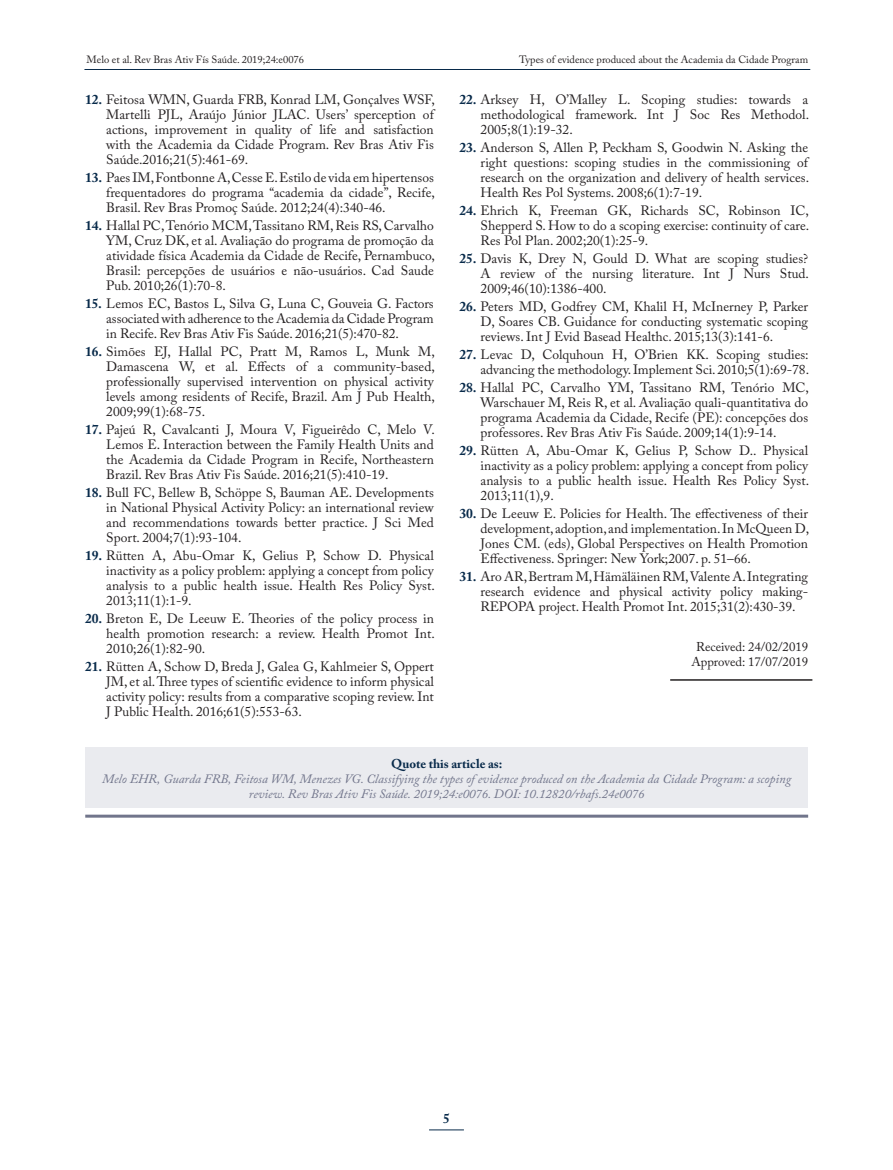
<style>
.page{position:relative;width:893px;height:1170px;background:#fff}
.page>*{position:absolute;margin:0;border:0;box-sizing:border-box;transform-origin:0 0}
.t1{font:13.5px/15px "Adobe Caslon Pro";color:#231f20;text-align:justify}
.t2{font:700 13.5px "Adobe Caslon Pro";color:#082a4a}
.t3{font:italic 12.75px/15px "Adobe Caslon Pro";color:#71758b;text-align:center}
.t4{font:12.75px/15px "Adobe Caslon Pro";color:#231f20;text-align:center}
.t5{font:700 12.75px "Adobe Caslon Pro";color:#082a4a}
.t6{font:10.5px "Adobe Caslon Pro";color:#231f20}
.s1{font-weight:700;color:#082a4a}
</style>
<div class="page">
<hr style="left:429px;top:1129px;width:35px;height:1px;background:#082a4a">
<hr style="left:84px;top:69px;width:726px;height:1px;background:#082a4a">
<div style="left:85px;top:747px;width:723px;height:61px;background:#eaebef"></div>
<hr style="left:85px;top:814px;width:723px;height:3px;background:#71758b">
<hr style="left:670px;top:679px;width:142px;height:1px;background:#231f20">
<p class="t6" style="left:87px;top:53px;width:219px">Melo et al. Rev Bras Ativ Fís Saúde. 2019;24:e0076</p>
<p class="t6" style="left:519px;top:53px;width:291px">Types of evidence produced about the Academia da Cidade Program</p>
<p class="t1" style="left:106px;top:91px;width:330px;text-indent:-21px"><span class="s1">12.</span> Feitosa WMN, Guarda FRB, Konrad LM, Gonçalves WSF, Martelli PJL, Araújo Júnior JLAC. Users’ sperception of actions, improvement in quality of life and satisfaction with the Academia da Cidade Program. Rev Bras Ativ Fis Saúde.2016;21(5):461-69.</p>
<p class="t1" style="left:106px;top:169px;width:330px;text-indent:-21px"><span class="s1">13.</span> Paes IM, Fontbonne A, Cesse E. Estilo de vida em hipertensos frequentadores do programa “academia da cidade”, Recife, Brasil. Rev Bras Promoç Saúde. 2012;24(4):340-46.</p>
<p class="t1" style="left:106px;top:217px;width:330px;text-indent:-21px"><span class="s1">14.</span> Hallal PC, Tenório MCM, Tassitano RM, Reis RS, Carvalho YM, Cruz DK, et al. Avaliação do programa de promoção da atividade física Academia da Cidade de Recife, Pernambuco, Brasil: percepções de usuários e não-usuários. Cad Saude Pub. 2010;26(1):70-8.</p>
<p class="t1" style="left:106px;top:295px;width:329px;text-indent:-21px"><span class="s1">15.</span> Lemos EC, Bastos L, Silva G, Luna C, Gouveia G. Factors associated with adherence to the Academia da Cidade Program in Recife. Rev Bras Ativ Fis Saúde. 2016;21(5):470-82.</p>
<p class="t1" style="left:106px;top:343px;width:330px;text-indent:-21px"><span class="s1">16.</span> Simões EJ, Hallal PC, Pratt M, Ramos L, Munk M, Damascena W, et al. Effects of a community-based, professionally supervised intervention on physical activity levels among residents of Recife, Brazil. Am J Pub Health, 2009;99(1):68-75.</p>
<p class="t1" style="left:106px;top:421px;width:330px;text-indent:-21px"><span class="s1">17.</span> Pajeú R, Cavalcanti J, Moura V, Figueirêdo C, Melo V.<br>Lemos E. Interaction between the Family Health Units and the Academia da Cidade Program in Recife, Northeastern Brazil. Rev Bras Ativ Fis Saúde. 2016;21(5):410-19.</p>
<p class="t1" style="left:106px;top:484px;width:329px;text-indent:-21px"><span class="s1">18.</span> Bull FC, Bellew B, Schöppe S, Bauman AE. Developments in National Physical Activity Policy: an international review and recommendations towards better practice. J Sci Med Sport. 2004;7(1):93-104.</p>
<p class="t1" style="left:106px;top:547px;width:330px;text-indent:-21px"><span class="s1">19.</span> Rütten A, Abu-Omar K, Gelius P, Schow D. Physical inactivity as a policy problem: applying a concept from policy analysis to a public health issue. Health Res Policy Syst.<br>2013;11(1):1-9.</p>
<p class="t1" style="left:106px;top:610px;width:330px;text-indent:-21px"><span class="s1">20.</span> Breton E, De Leeuw E. Theories of the policy process in health promotion research: a review. Health Promot Int.<br>2010;26(1):82-90.</p>
<p class="t1" style="left:106px;top:658px;width:329px;text-indent:-21px"><span class="s1">21.</span> Rütten A, Schow D, Breda J, Galea G, Kahlmeier S, Oppert JM, et al. Three types of scientific evidence to inform physical activity policy: results from a comparative scoping review. Int J Public Health. 2016;61(5):553-63.</p>
<p class="t1" style="left:481px;top:91px;width:330px;text-indent:-21px"><span class="s1">22.</span> Arksey H, O’Malley L. Scoping studies: towards a methodological framework. Int J Soc Res Methodol.<br>2005;8(1):19-32.</p>
<p class="t1" style="left:481px;top:139px;width:330px;text-indent:-21px"><span class="s1">23.</span> Anderson S, Allen P, Peckham S, Goodwin N. Asking the right questions: scoping studies in the commissioning of research on the organization and delivery of health services.<br>Health Res Pol Systems. 2008;6(1):7-19.</p>
<p class="t1" style="left:481px;top:202px;width:330px;text-indent:-21px"><span class="s1">24.</span> Ehrich K, Freeman GK, Richards SC, Robinson IC, Shepperd S. How to do a scoping exercise: continuity of care.<br>Res Pol Plan. 2002;20(1):25-9.</p>
<p class="t1" style="left:481px;top:250px;width:330px;text-indent:-21px"><span class="s1">25.</span> Davis K, Drey N, Gould D. What are scoping studies?<br>A review of the nursing literature. Int J Nurs Stud.<br>2009;46(10):1386-400.</p>
<p class="t1" style="left:481px;top:298px;width:329px;text-indent:-21px"><span class="s1">26.</span> Peters MD, Godfrey CM, Khalil H, McInerney P, Parker D, Soares CB. Guidance for conducting systematic scoping reviews. Int J Evid Basead Healthc. 2015;13(3):141-6.</p>
<p class="t1" style="left:459px;top:346px;width:351px;text-align:right"><span class="s1">27.</span> Levac D, Colquhoun H, O’Brien KK. Scoping studies: advancing the methodology. Implement Sci. 2010;5(1):69-78.</p>
<p class="t1" style="left:481px;top:379px;width:330px;text-indent:-21px"><span class="s1">28.</span> Hallal PC, Carvalho YM, Tassitano RM, Tenório MC, Warschauer M, Reis R, et al. Avaliação quali-quantitativa do programa Academia da Cidade, Recife (PE): concepções dos professores. Rev Bras Ativ Fis Saúde. 2009;14(1):9-14.</p>
<p class="t1" style="left:481px;top:442px;width:330px;text-indent:-21px"><span class="s1">29.</span> Rütten A, Abu-Omar K, Gelius P, Schow D.. Physical inactivity as a policy problem: applying a concept from policy analysis to a public health issue. Health Res Policy Syst.<br>2013;11(1),9.</p>
<p class="t1" style="left:481px;top:505px;width:330px;text-indent:-21px"><span class="s1">30.</span> De Leeuw E. Policies for Health. The effectiveness of their development, adoption, and implementation. In McQueen D, Jones CM. (eds), Global Perspectives on Health Promotion Effectiveness. Springer: New York;2007. p. 51–66.</p>
<p class="t1" style="left:481px;top:568px;width:329px;text-indent:-21px"><span class="s1">31.</span> Aro AR, Bertram M, Hämäläinen RM, Valente A. Integrating research evidence and physical activity policy making-REPOPA project. Health Promot Int. 2015;31(2):430-39.</p>
<p class="t4" style="left:691px;top:639px;width:118px">Received: 24/02/2019<br>Approved: 17/07/2019</p>
<p class="t5" style="left:391px;top:755px;width:113px">Quote this article as:</p>
<p class="t3" style="left:102px;top:770px;width:690px">Melo EHR, Guarda FRB, Feitosa WM, Menezes VG. Classifying the types of evidence produced on the Academia da Cidade Program: a scoping review. Rev Bras Ativ Fis Saúde. 2019;24:e0076. DOI: 10.12820/rbafs.24e0076</p>
<p class="t2" style="left:443px;top:1110px;width:8px">5</p>
</div>
